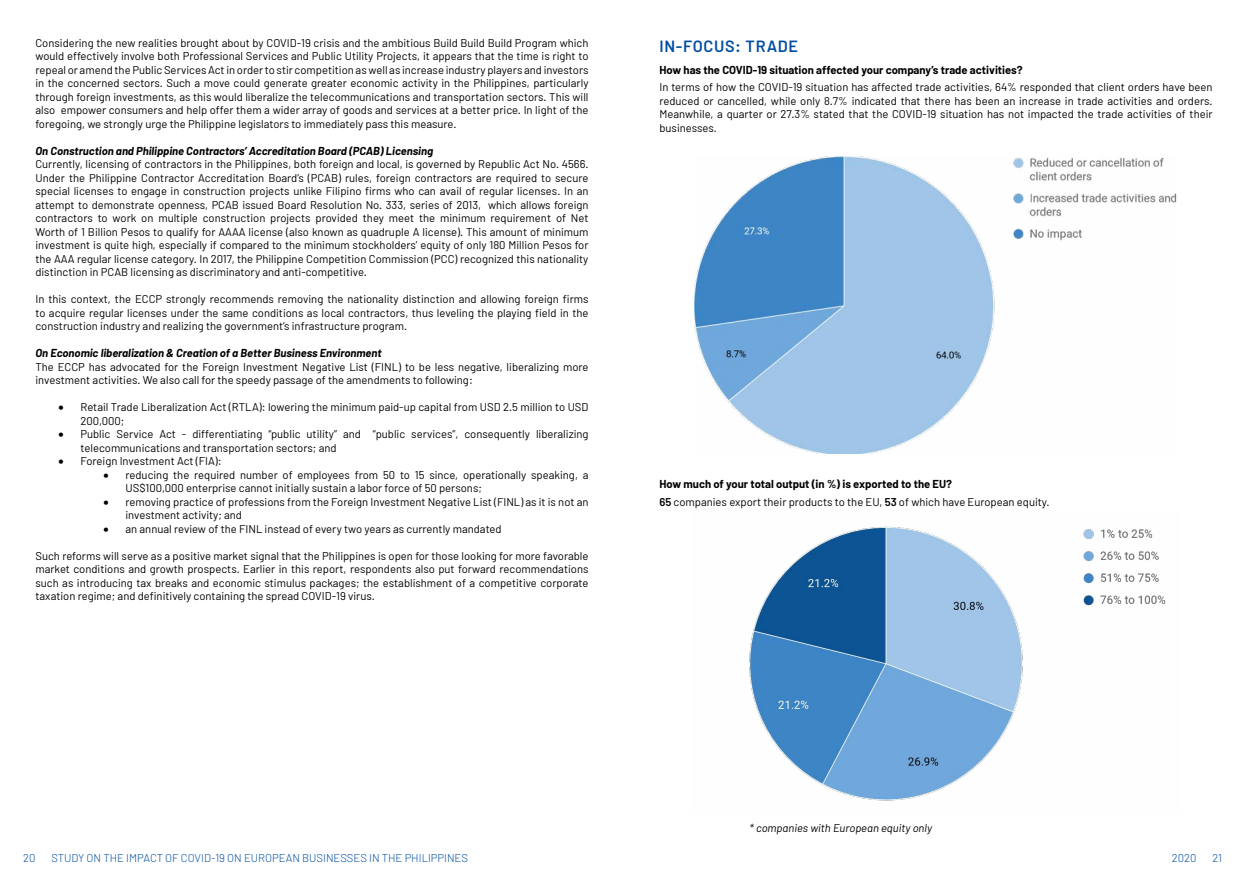
<style>
.page{position:relative;width:1248px;height:886px;background:#fff}
.page>*{position:absolute;margin:0;border:0;box-sizing:border-box;transform-origin:0 0}
.t1{font:600 16.25px "Barlow";letter-spacing:.04em;color:#034ea2}
.t2{font:11.25px/13.5px "Barlow";color:#000}
.t3{font:italic 700 11.25px "Barlow";color:#000}
.t4{font:300 11.25px "Barlow";color:#034ea2}
.t5{font:700 11.25px "Barlow";color:#000}
.t6{font:italic 11.25px "Barlow";color:#000}
.s1{font-family:"Lato"}
.s2{font-weight:700}
.s3{font-weight:600}
</style>
<div class="page">
<img style="left:694px;top:156px;width:483px;height:297px">
<img style="left:749px;top:526px;width:417px;height:275px">
<p class="t2" style="left:35px;top:36px;width:554px;text-align:justify">Considering the new realities brought about by COVID-19 crisis and the ambitious Build Build Build Program which would effectively involve both Professional Services and Public Utility Projects, it appears that the time is right to repeal or amend the Public Services Act in order to stir competition as well as increase industry players and investors in the concerned sectors. Such a move could generate greater economic activity in the Philippines, particularly through foreign investments, as this would liberalize the telecommunications and transportation sectors. This will also empower consumers and help offer them a wider array of goods and services at a better price. In light of the foregoing, we strongly urge the Philippine legislators to immediately pass this measure.</p>
<p class="t3" style="left:35px;top:144px;width:399px">On Construction and Philippine Contractors’ Accreditation Board (PCAB) Licensing</p>
<p class="t2" style="left:35px;top:157px;width:554px;text-align:justify">Currently, licensing of contractors in the Philippines, both foreign and local, is governed by Republic Act No. 4566.<br>Under the Philippine Contractor Accreditation Board’s (PCAB) rules, foreign contractors are required to secure special licenses to engage in construction projects unlike Filipino firms who can avail of regular licenses. In an attempt to demonstrate openness, PCAB issued Board Resolution No. 333, series of 2013, which allows foreign contractors to work on multiple construction projects provided they meet the minimum requirement of Net Worth of 1 Billion Pesos to qualify for AAAA license (also known as quadruple A license). This amount of minimum investment is quite high, especially if compared to the minimum stockholders’ equity of only 180 Million Pesos for the AAA regular license category. In 2017, the Philippine Competition Commission (PCC) recognized this nationality distinction in PCAB licensing as discriminatory and anti-competitive.</p>
<p class="t2" style="left:35px;top:292px;width:554px;text-align:justify">In this context, the ECCP strongly recommends removing the nationality distinction and allowing foreign firms to acquire regular licenses under the same conditions as local contractors, thus leveling the playing field in the construction industry and realizing the government’s infrastructure program.</p>
<p class="t3" style="left:35px;top:346px;width:348px">On Economic liberalization &amp; Creation of a Better Business Environment</p>
<p class="t2" style="left:35px;top:360px;width:554px">The ECCP has advocated for the Foreign Investment Negative List (FINL) to be less negative, liberalizing more investment activities. We also call for the speedy passage of the amendments to following:</p>
<p class="t2" style="left:80px;top:400px;width:509px;text-indent:-22px"><span class="s1">•</span> Retail Trade Liberalization Act (RTLA): lowering the minimum paid-up capital from USD 2.5 million to USD<br>200,000;</p>
<p class="t2" style="left:80px;top:427px;width:509px;text-indent:-22px"><span class="s1">•</span> Public Service Act - differentiating “public utility” and “public services”, consequently liberalizing telecommunications and transportation sectors; and</p>
<p class="t2" style="left:58px;top:454px;width:165px"><span class="s1">•</span> Foreign Investment Act (FIA):</p>
<p class="t2" style="left:125px;top:468px;width:464px;text-indent:-22px"><span class="s1">•</span> reducing the required number of employees from 50 to 15 since, operationally speaking, a<br>US$100,000 enterprise cannot initially sustain a labor force of 50 persons;</p>
<p class="t2" style="left:125px;top:495px;width:464px;text-indent:-22px"><span class="s1">•</span> removing practice of professions from the Foreign Investment Negative List (FINL) as it is not an investment activity; and</p>
<p class="t2" style="left:103px;top:522px;width:400px"><span class="s1">•</span> an annual review of the FINL instead of every two years as currently mandated</p>
<p class="t2" style="left:35px;top:549px;width:554px;text-align:justify">Such reforms will serve as a positive market signal that the Philippines is open for those looking for more favorable market conditions and growth prospects. Earlier in this report, respondents also put forward recommendations such as introducing tax breaks and economic stimulus packages; the establishment of a competitive corporate taxation regime; and definitively containing the spread COVID-19 virus.</p>
<h1 class="t1" style="left:659px;top:36px;width:140px">IN-FOCUS: TRADE</h1>
<p class="t5" style="left:659px;top:62px;width:365px">How has the COVID-19 situation affected your company’s trade activities?</p>
<p class="t2" style="left:659px;top:80px;width:554px;text-align:justify">In terms of how the COVID-19 situation has affected trade activities, 64% responded that client orders have been reduced or cancelled, while only 8.7% indicated that there has been an increase in trade activities and orders.<br>Meanwhile, a quarter or 27.3% stated that the COVID-19 situation has not impacted the trade activities of their businesses.</p>
<p class="t2" style="left:659px;top:475px;width:392px;line-height:17.8px"><span class="s2">How much of your total output (in %) is exported to the EU?<br></span><span class="s3">65</span> companies export their products to the EU, <span class="s3">53</span> of which have European equity.</p>
<p class="t6" style="left:749px;top:821px;width:184px">* companies with European equity only</p>
<p class="t4" style="left:23px;top:851px;width:14px">20</p>
<p class="t4" style="left:51px;top:851px;width:418px">STUDY ON THE IMPACT OF COVID-19 ON EUROPEAN BUSINESSES IN THE PHILIPPINES</p>
<p class="t4" style="left:1171px;top:851px;width:26px">2020</p>
<p class="t4" style="left:1212px;top:851px;width:11px">21</p>
</div>
